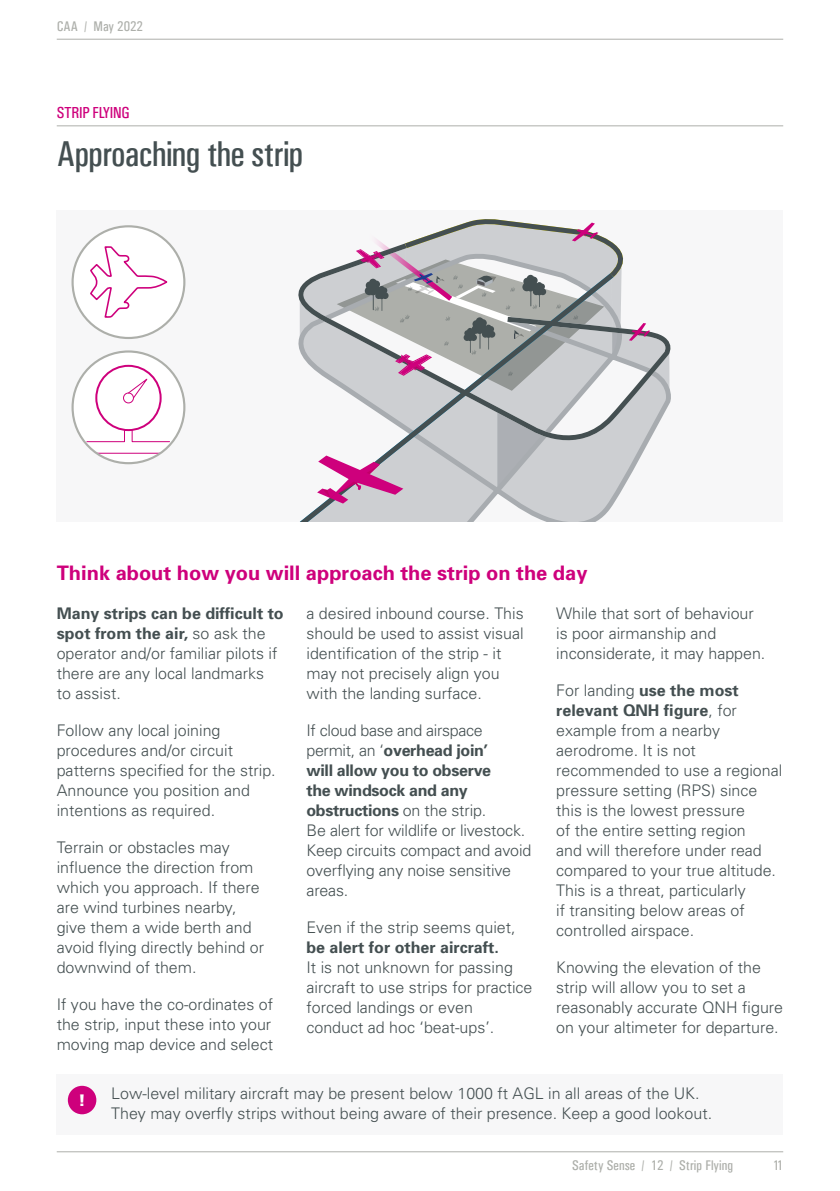
<style>
.page{position:relative;width:840px;height:1191px;background:#fff}
.page>*{position:absolute;margin:0;border:0;box-sizing:border-box;transform-origin:0 0}
.t1{font:36px "Univers Condensed";letter-spacing:-.02em;color:#444f51}
.t2{font:700 20px "Univers";color:#ce007c}
.t3{font:300 16px/20px "Univers";color:#444f51}
.t4{font:700 16px "Univers";color:#444f51}
.t5{font:16px "Univers Condensed";letter-spacing:-.02em;color:#ce007c}
.t6{font:900 16px "Univers";color:#fff}
.t7{font:14px "Univers Condensed";color:#adafaa}
.s1{font-weight:700}
</style>
<div class="page">
<hr style="left:57px;top:125px;width:725px;height:1px;background:#adafaa">
<div style="left:57px;top:210px;width:725px;height:312px;background:#f7f7f8"></div>
<svg style="left:299px;top:220px;width:370px;height:302px"></svg>
<div style="left:73px;top:226px;width:111px;height:112px;background:#fff;border-radius:50%"></div>
<svg style="left:90px;top:246px;width:78px;height:72px"></svg>
<div style="left:71px;top:225px;width:114px;height:114px;border:2px solid #adafaa;border-radius:50%"></div>
<div style="left:73px;top:351px;width:111px;height:112px;background:#fff;border-radius:50%"></div>
<div style="left:95px;top:365px;width:66px;height:66px;border:2px solid #ce007c;border-radius:50%"></div>
<div style="left:123px;top:392px;width:11px;height:11px;border:1px solid #ce007c;border-radius:50%"></div>
<svg style="left:127px;top:374px;width:24px;height:25px"></svg>
<hr style="left:87px;top:453px;width:82px;height:1px;background:#ce007c">
<svg style="left:131px;top:429px;width:39px;height:14px"></svg>
<svg style="left:86px;top:429px;width:39px;height:14px"></svg>
<div style="left:71px;top:350px;width:114px;height:114px;border:2px solid #adafaa;border-radius:50%"></div>
<div style="left:57px;top:1074px;width:725px;height:61px;background:#f7f7f8"></div>
<div style="left:68px;top:1085px;width:28px;height:29px;background:#ce007c;border-radius:50%"></div>
<hr style="left:57px;top:1151px;width:725px;height:1px;background:#adafaa">
<hr style="left:57px;top:39px;width:725px;height:1px;background:#adafaa">
<p class="t7" style="left:57px;top:18px;width:88px">CAA / May 2022</p>
<p class="t5" style="left:57px;top:103px;width:74px">STRIP FLYING</p>
<h1 class="t1" style="left:57px;top:133px;width:248px">Approaching the strip</h1>
<p class="t2" style="left:57px;top:561px;width:532px">Think about how you will approach the strip on the day</p>
<p class="t3" style="left:57px;top:603px;width:228px"><span class="s1">Many strips can be difficult to spot from the air,</span> so ask the operator and/or familiar pilots if there are any local landmarks<br>to assist.</p>
<p class="t3" style="left:57px;top:720px;width:220px">Follow any local joining procedures and/or circuit patterns specified for the strip.<br>Announce you position and intentions as required.</p>
<p class="t3" style="left:57px;top:837px;width:209px">Terrain or obstacles may influence the direction from which you approach. If there are wind turbines nearby, give them a wide berth and avoid flying directly behind or downwind of them.</p>
<p class="t3" style="left:57px;top:994px;width:218px;text-align:justify">If you have the co-ordinates of the strip, input these into your moving map device and select</p>
<p class="t3" style="left:306px;top:603px;width:218px">a desired inbound course. This should be used to assist visual identification of the strip - it may not precisely align you with the landing surface.</p>
<p class="t3" style="left:306px;top:720px;width:226px">If cloud base and airspace permit, an ‘<span class="s1">overhead join’<br>will allow you to observe<br>the windsock and any obstructions</span> on the strip.<br>Be alert for wildlife or livestock.<br>Keep circuits compact and avoid overflying any noise sensitive areas.</p>
<p class="t3" style="left:306px;top:917px;width:210px">Even if the strip seems quiet,</p>
<p class="t4" style="left:306px;top:937px;width:194px">be alert for other aircraft.</p>
<p class="t3" style="left:306px;top:957px;width:227px">It is not unknown for passing aircraft to use strips for practice forced landings or even conduct ad hoc ‘beat-ups’.</p>
<p class="t3" style="left:556px;top:603px;width:210px">While that sort of behaviour is poor airmanship and inconsiderate, it may happen.</p>
<p class="t3" style="left:556px;top:680px;width:227px">For landing <span class="s1">use the most relevant QNH figure</span>, for example from a nearby aerodrome. It is not recommended to use a regional pressure setting (RPS) since this is the lowest pressure<br>of the entire setting region<br>and will therefore under read compared to your true altitude.<br>This is a threat, particularly<br>if transiting below areas of controlled airspace.</p>
<p class="t3" style="left:556px;top:957px;width:228px">Knowing the elevation of the strip will allow you to set a reasonably accurate QNH figure on your altimeter for departure.</p>
<p class="t6" style="left:78px;top:1090px;width:9px">!</p>
<p class="t3" style="left:111px;top:1082px;width:602px">Low-level military aircraft may be present below 1000 ft AGL in all areas of the UK.<br>They may overfly strips without being aware of their presence. Keep a good lookout.</p>
<p class="t7" style="left:571px;top:1157px;width:163px">Safety Sense / 12 / Strip Flying</p>
<p class="t7" style="left:772px;top:1157px;width:12px">11</p>
</div>
